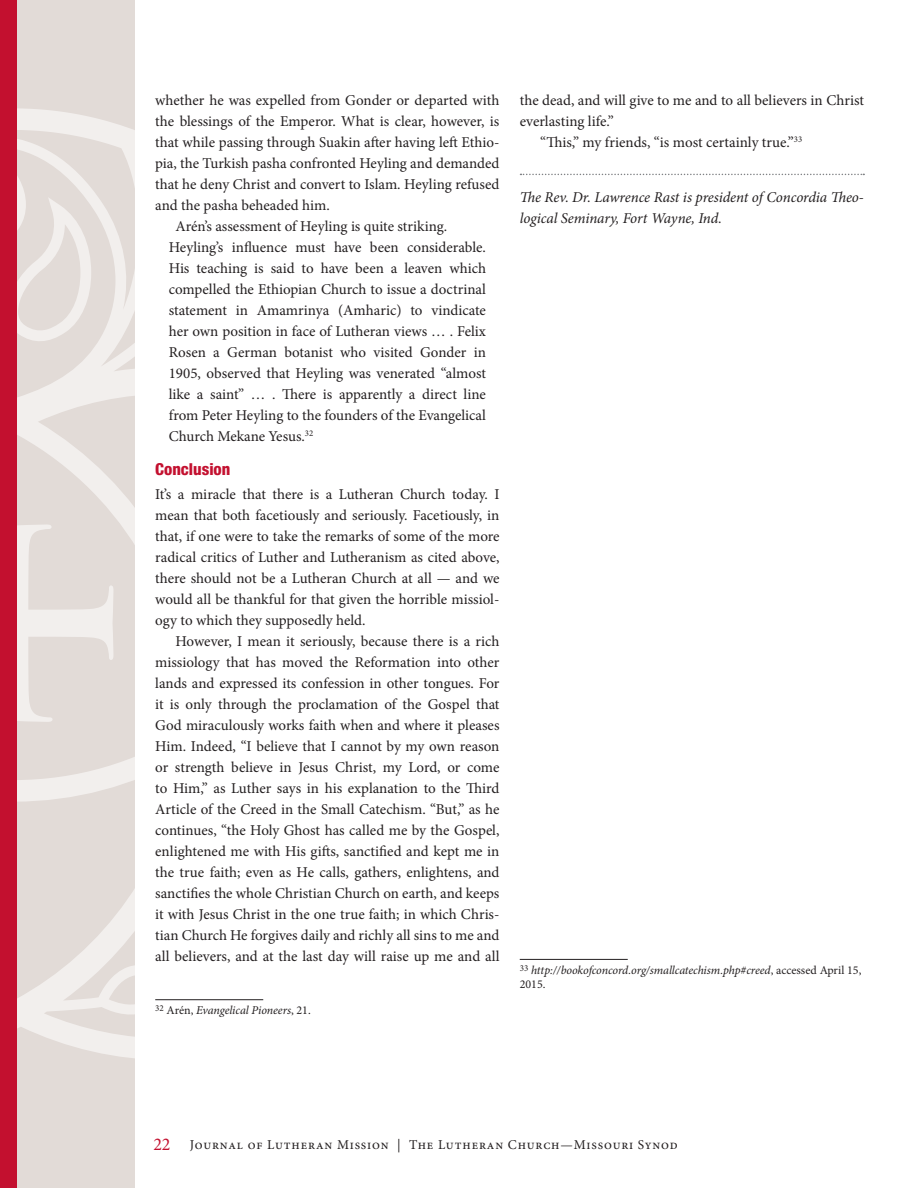
<style>
.page{position:relative;width:918px;height:1188px;background:#fff}
.page>*{position:absolute;margin:0;border:0;box-sizing:border-box;transform-origin:0 0}
.subhead{font:800 condensed 16.5px "Helvetica Neue LT Std";color:#c3102f}
.text{font:15px/21px "Minion Pro";color:#231f20;text-align:justify}
.inset_para_black{font:15px/21px "Minion Pro";letter-spacing:-.005em;color:#231f20;text-align:justify}
.end_para{font:italic 15px/21px "Minion Pro";letter-spacing:-.005em;color:#231f20}
.t1{font:13.5px "Minion Pro";letter-spacing:.06em;color:#231f20}
.footnote{font:italic 12px/14.4px "Minion Pro";letter-spacing:-.005em;color:#231f20}
.s1{font-style:normal}
.s2{font-size:18px;color:#c3102f}
</style>
<div class="page">
<div style="left:16px;top:0;width:119px;height:1188px;background:#e2dbd7"></div>
<svg style="left:16px;top:107px;width:119px;height:959px"></svg>
<div style="left:0;top:0;width:16px;height:1188px;background:#c3102f"></div>
<hr style="left:155px;top:999px;width:108px;height:1px;background:#231f20">
<svg style="left:520px;top:174px;width:344px;height:1px"></svg>
<hr style="left:520px;top:959px;width:108px;height:1px;background:#231f20">
<p class="text" style="left:155px;top:90px;width:346px">whether he was expelled from Gonder or departed with the blessings of the Emperor. What is clear, however, is that while passing through Suakin after having left Ethio&shy;pia, the Turkish pasha confronted Heyling and demanded that he deny Christ and convert to Islam. Heyling refused and the pasha beheaded him.</p>
<p class="text" style="left:176px;top:216px;width:273px">Arén’s assessment of Heyling is quite striking.</p>
<p class="inset_para_black" style="left:169px;top:237px;width:319px">Heyling’s influence must have been considerable.<br>His teaching is said to have been a leaven which compelled the Ethiopian Church to issue a doctrinal statement in Amamrinya (Amharic) to vindicate her own position in face of Lutheran views … . Felix Rosen a German botanist who visited Gonder in 1905, observed that Heyling was venerated “almost like a saint” … . There is apparently a direct line from Peter Heyling to the founders of the Evangelical Church Mekane Yesus.<sup>32</sup></p>
<p class="subhead" style="left:155px;top:459px;width:77px">Conclusion</p>
<p class="text" style="left:155px;top:484px;width:346px">It’s a miracle that there is a Lutheran Church today. I mean that both facetiously and seriously. Facetiously, in that, if one were to take the remarks of some of the more radical critics of Luther and Lutheranism as cited above, there should not be a Lutheran Church at all — and we would all be thankful for that given the horrible missiol&shy;ogy to which they supposedly held.</p>
<p class="text" style="left:155px;top:631px;width:346px;text-indent:20px">However, I mean it seriously, because there is a rich missiology that has moved the Reformation into other lands and expressed its confession in other tongues. For it is only through the proclamation of the Gospel that God miraculously works faith when and where it pleases Him. Indeed, “I believe that I cannot by my own reason or strength believe in Jesus Christ, my Lord, or come to Him,” as Luther says in his explanation to the Third Article of the Creed in the Small Catechism. “But,” as he continues, “the Holy Ghost has called me by the Gospel, enlightened me with His gifts, sanctified and kept me in the true faith; even as He calls, gathers, enlightens, and sanctifies the whole Christian Church on earth, and keeps it with Jesus Christ in the one true faith; in which Chris&shy;tian Church He forgives daily and richly all sins to me and all believers, and at the last day will raise up me and all</p>
<p class="footnote" style="left:155px;top:1003px;width:157px"><sup>32</sup> <span class="s1">Arén,</span> Evangelical Pioneers<span class="s1">, 21.</span></p>
<p class="text" style="left:520px;top:90px;width:346px">the dead, and will give to me and to all believers in Christ everlasting life.”</p>
<p class="text" style="left:540px;top:132px;width:264px">“This,” my friends, “is most certainly true.”<sup>33</sup></p>
<p class="end_para" style="left:520px;top:187px;width:346px">The Rev. Dr. Lawrence Rast is president ofConcordia Theo&shy;logical Seminary, Fort Wayne, Ind.</p>
<p class="footnote" style="left:520px;top:963px;width:343px"><sup>33</sup> http://bookofconcord.org/smallcatechism.php#creed<span class="s1">, accessed April 15,<br>2015.</span></p>
<p class="t1" style="left:153px;top:1136px;width:526px"><span class="s2">22</span> Journal of Lutheran Mission | The Lutheran Church—Missouri Synod</p>
</div>
